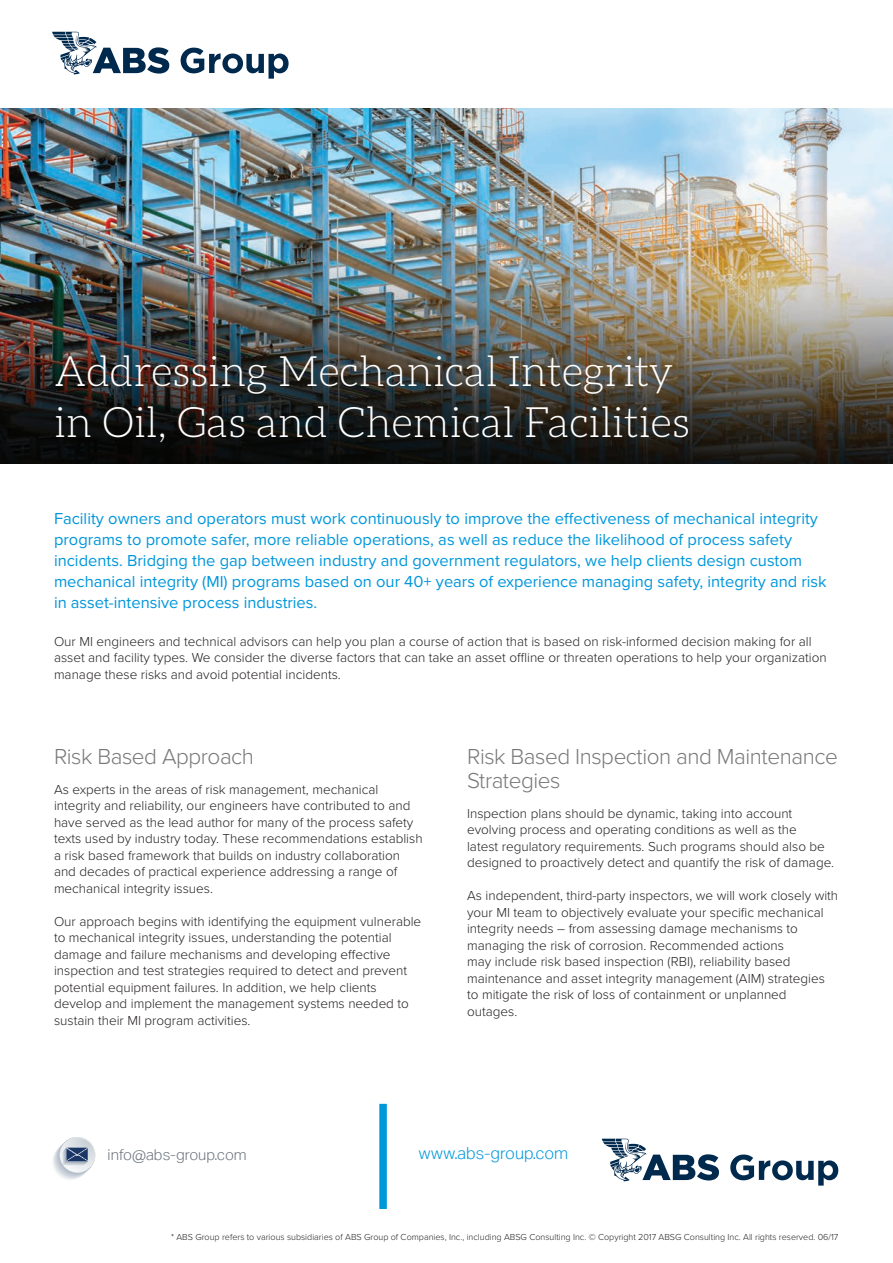
<style>
.page{position:relative;width:893px;height:1263px;background:#fff}
.page>*{position:absolute;margin:0;border:0;box-sizing:border-box;transform-origin:0 0}
.t1{font:300 42px/50.4px "Aleo";color:#fff}
.t2{font:300 22.5px/24px "Proxima Nova";letter-spacing:-.02em;color:#787779}
.t3{font:16.5px/21px "Proxima Nova";color:#0097db}
.t4{font:300 16.5px "Aktiv Grotesk";color:#0097db}
.t5{font:300 15px "Aktiv Grotesk";color:#6a747b}
.t6{font:300 13.5px/16.5px "Proxima Nova";color:#231f20}
.t7{font:300 9px "Proxima Nova";color:#231f20}
</style>
<div class="page">
<svg style="left:52px;top:32px;width:117px;height:42px"></svg>
<svg style="left:181px;top:48px;width:108px;height:31px"></svg>
<svg style="left:602px;top:1139px;width:117px;height:42px"></svg>
<svg style="left:730px;top:1154px;width:108px;height:31px"></svg>
<img style="left:0;top:108px;width:893px;height:355px">
<div style="left:379px;top:1104px;width:8px;height:105px;background:#0097db"></div>
<div style="left:51px;top:1145px;width:37px;height:36px;background:#fafbfc;border-radius:50%"></div>
<div style="left:51px;top:1144px;width:37px;height:37px;background:#f7f9fa;border-radius:50%"></div>
<div style="left:53px;top:1143px;width:36px;height:36px;background:#eceef2;border-radius:50%"></div>
<div style="left:53px;top:1143px;width:37px;height:36px;background:#f0f2f4;border-radius:50%"></div>
<div style="left:53px;top:1142px;width:37px;height:37px;background:#e5e9ed;border-radius:50%"></div>
<div style="left:54px;top:1142px;width:36px;height:36px;background:#dee3e9;border-radius:50%"></div>
<div style="left:54px;top:1141px;width:37px;height:37px;background:#dbe0e7;border-radius:50%"></div>
<div style="left:55px;top:1141px;width:36px;height:36px;background:#d4dae0;border-radius:50%"></div>
<div style="left:56px;top:1140px;width:36px;height:37px;background:#d1d8df;border-radius:50%"></div>
<div style="left:56px;top:1140px;width:36px;height:36px;background:#ccd2da;border-radius:50%"></div>
<div style="left:57px;top:1139px;width:36px;height:37px;background:#c8cfd8;border-radius:50%"></div>
<div style="left:57px;top:1139px;width:36px;height:36px;background:#c1c9d2;border-radius:50%"></div>
<div style="left:58px;top:1138px;width:36px;height:37px;background:#bec6d0;border-radius:50%"></div>
<div style="left:58px;top:1138px;width:36px;height:36px;background:#b8c1cc;border-radius:50%"></div>
<svg style="left:60px;top:1137px;width:35px;height:36px"></svg>
<svg style="left:60px;top:1137px;width:35px;height:35px"></svg>
<svg style="left:60px;top:1138px;width:35px;height:34px"></svg>
<svg style="left:60px;top:1138px;width:34px;height:34px"></svg>
<svg style="left:62px;top:1147px;width:26px;height:19px"></svg>
<h1 class="t1" style="left:54px;top:346px;width:637px">Addressing Mechanical Integrity in Oil, Gas and Chemical Facilities</h1>
<p class="t3" style="left:54px;top:509px;width:774px">Facility owners and operators must work continuously to improve the effectiveness of mechanical integrity programs to promote safer, more reliable operations, as well as reduce the likelihood of process safety incidents. Bridging the gap between industry and government regulators, we help clients design custom mechanical integrity (MI) programs based on our 40+ years of experience managing safety, integrity and risk in asset-intensive process industries.</p>
<p class="t6" style="left:54px;top:633px;width:774px">Our MI engineers and technical advisors can help you plan a course of action that is based on risk-informed decision making for all asset and facility types. We consider the diverse factors that can take an asset offline or threaten operations to help your organization manage these risks and avoid potential incidents.</p>
<h2 class="t2" style="left:54px;top:744px;width:202px">Risk Based Approach</h2>
<p class="t6" style="left:54px;top:781px;width:370px">As experts in the areas of risk management, mechanical integrity and reliability, our engineers have contributed to and have served as the lead author for many of the process safety texts used by industry today. These recommendations establish a risk based framework that builds on industry collaboration and decades of practical experience addressing a range of mechanical integrity issues.</p>
<p class="t6" style="left:54px;top:913px;width:369px">Our approach begins with identifying the equipment vulnerable to mechanical integrity issues, understanding the potential damage and failure mechanisms and developing effective inspection and test strategies required to detect and prevent potential equipment failures. In addition, we help clients develop and implement the management systems needed to sustain their MI program activities.</p>
<h2 class="t2" style="left:467px;top:744px;width:372px">Risk Based Inspection and Maintenance<br>Strategies</h2>
<p class="t6" style="left:467px;top:805px;width:369px">Inspection plans should be dynamic, taking into account evolving process and operating conditions as well as the<br>latest regulatory requirements. Such programs should also be designed to proactively detect and quantify the risk of damage.</p>
<p class="t6" style="left:467px;top:887px;width:373px">As independent, third-party inspectors, we will work closely with your MI team to objectively evaluate your specific mechanical integrity needs – from assessing damage mechanisms to managing the risk of corrosion. Recommended actions<br>may include risk based inspection (RBI), reliability based maintenance and asset integrity management (AIM) strategies to mitigate the risk of loss of containment or unplanned outages.</p>
<p class="t5" style="left:108px;top:1146px;width:141px">info@abs-group.com</p>
<p class="t4" style="left:419px;top:1144px;width:151px">www.abs-group.com</p>
<p class="t7" style="left:171px;top:1231px;width:669px">* ABS Group refers to various subsidiaries of ABS Group of Companies, Inc., including ABSG Consulting Inc. © Copyright 2017 ABSG Consulting Inc. All rights reserved. 06/17</p>
</div>
